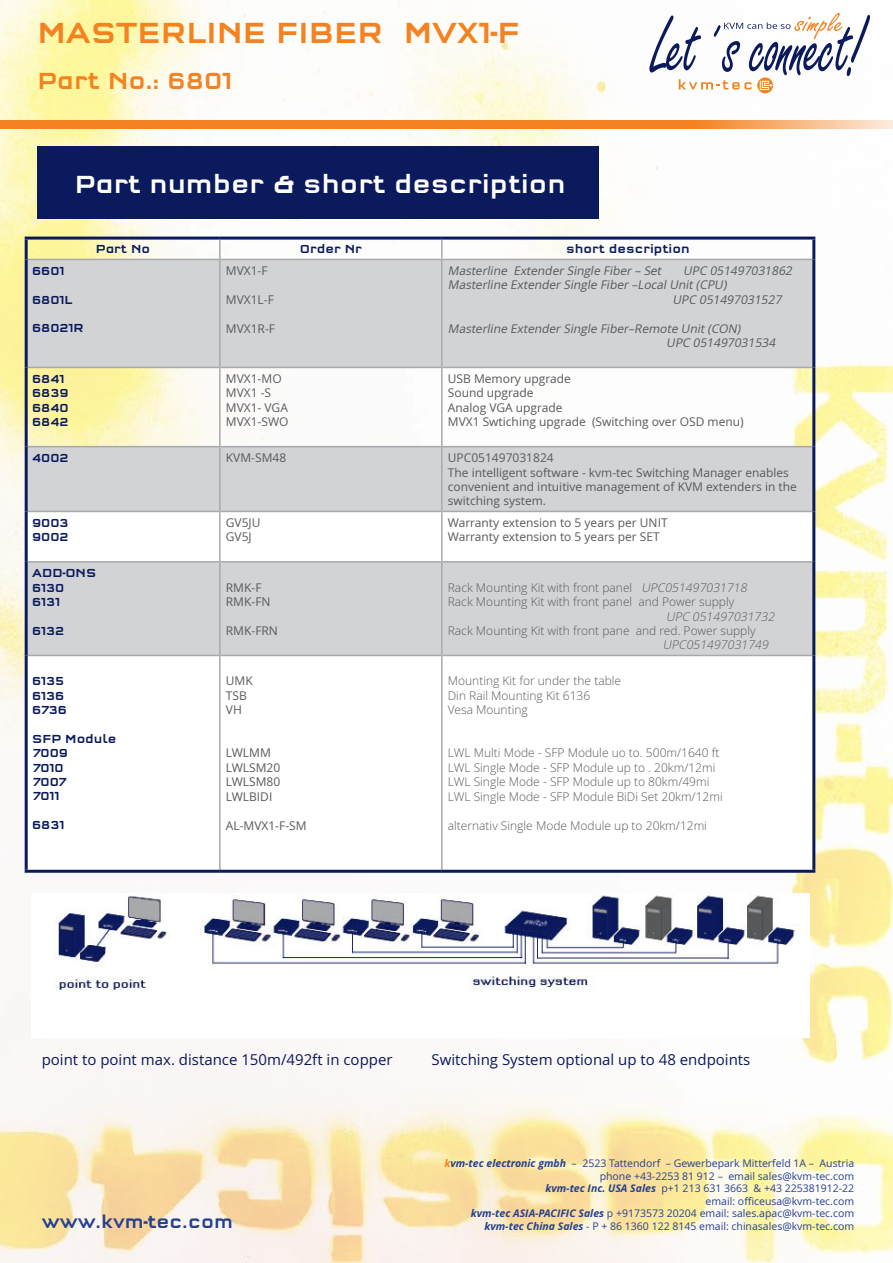
<style>
.page{position:relative;width:893px;height:1263px;background:#fff}
.page>*{position:absolute;margin:0;border:0;box-sizing:border-box;transform-origin:0 0}
.t1{font:500 30px "Q Type Square";color:#f58220}
.t2{font:500 25.5px "Q Type Square";color:#fff}
.t3{font:500 24px "Q Type Square";color:#f58220}
.t4{font:500 18px "Q Type Square";color:#25408f}
.t5{font:15px "Open Sans";color:#0a1a5d}
.t6{font:12px/14.4px "Open Sans";color:#58595b}
.t7{font:300 12px/14.4px "Open Sans";color:#58595b}
.t8{font:italic 12px/14.4px "Open Sans";color:#58595b}
.t9{font:500 12px/14.4px "Q Type Square";color:#0a1a5d}
.t10{font:italic 300 12px "Open Sans";color:#58595b}
.t11{font:10.5px/12.6px "Open Sans";color:#25408f;text-align:right}
.s1{font-style:italic}
.s2{font-weight:700;font-style:italic;color:#f58220}
.s3{font-weight:700;font-style:italic}
</style>
<div class="page">
<img style="left:0;top:0;width:893px;height:1263px">
<svg style="left:649px;top:13px;width:221px;height:80px"></svg>
<div style="left:37px;top:146px;width:562px;height:73px;background:#0a1a5d"></div>
<svg style="left:0;top:120px;width:893px;height:9px;background:#f58d35"></svg>
<svg style="left:28px;top:260px;width:784px;height:251px;fill:#d1d3d4"></svg>
<svg style="left:28px;top:512px;width:784px;height:358px"></svg>
<svg style="left:219px;top:240px;width:2px;height:19px"></svg>
<svg style="left:441px;top:240px;width:2px;height:19px"></svg>
<hr style="left:28px;top:259px;width:192px;height:1px;background:#a7a9ac">
<hr style="left:220px;top:259px;width:222px;height:1px;background:#a7a9ac">
<hr style="left:219px;top:260px;width:2px;height:107px;background:#a7a9ac">
<hr style="left:442px;top:259px;width:370px;height:1px;background:#a7a9ac">
<hr style="left:441px;top:260px;width:2px;height:107px;background:#a7a9ac">
<hr style="left:28px;top:367px;width:192px;height:1px;background:#a7a9ac">
<hr style="left:220px;top:367px;width:222px;height:1px;background:#a7a9ac">
<hr style="left:219px;top:368px;width:2px;height:78px;background:#a7a9ac">
<hr style="left:442px;top:367px;width:370px;height:1px;background:#a7a9ac">
<hr style="left:441px;top:368px;width:2px;height:78px;background:#a7a9ac">
<hr style="left:28px;top:446px;width:192px;height:1px;background:#a7a9ac">
<hr style="left:220px;top:446px;width:222px;height:1px;background:#a7a9ac">
<hr style="left:219px;top:447px;width:2px;height:64px;background:#a7a9ac">
<hr style="left:442px;top:446px;width:370px;height:1px;background:#a7a9ac">
<hr style="left:441px;top:447px;width:2px;height:64px;background:#a7a9ac">
<hr style="left:28px;top:511px;width:192px;height:1px;background:#a7a9ac">
<hr style="left:220px;top:511px;width:222px;height:1px;background:#a7a9ac">
<hr style="left:219px;top:512px;width:2px;height:49px;background:#a7a9ac">
<hr style="left:442px;top:511px;width:370px;height:1px;background:#a7a9ac">
<hr style="left:441px;top:512px;width:2px;height:49px;background:#a7a9ac">
<hr style="left:28px;top:561px;width:192px;height:2px;background:#a7a9ac">
<hr style="left:220px;top:561px;width:222px;height:2px;background:#a7a9ac">
<hr style="left:219px;top:563px;width:2px;height:92px;background:#a7a9ac">
<hr style="left:442px;top:561px;width:370px;height:2px;background:#a7a9ac">
<hr style="left:441px;top:563px;width:2px;height:92px;background:#a7a9ac">
<hr style="left:28px;top:655px;width:192px;height:1px;background:#a7a9ac">
<hr style="left:220px;top:655px;width:222px;height:1px;background:#a7a9ac">
<hr style="left:219px;top:656px;width:2px;height:214px;background:#a7a9ac">
<hr style="left:442px;top:655px;width:370px;height:1px;background:#a7a9ac">
<hr style="left:441px;top:656px;width:2px;height:214px;background:#a7a9ac">
<hr style="left:25px;top:237px;width:195px;height:3px;background:#0a1a5d">
<hr style="left:25px;top:240px;width:3px;height:19px;background:#0a1a5d">
<hr style="left:220px;top:237px;width:222px;height:3px;background:#0a1a5d">
<hr style="left:442px;top:237px;width:373px;height:3px;background:#0a1a5d">
<hr style="left:812px;top:240px;width:3px;height:19px;background:#0a1a5d">
<hr style="left:25px;top:259px;width:3px;height:108px;background:#0a1a5d">
<hr style="left:812px;top:259px;width:3px;height:108px;background:#0a1a5d">
<hr style="left:25px;top:367px;width:3px;height:80px;background:#0a1a5d">
<hr style="left:812px;top:367px;width:3px;height:80px;background:#0a1a5d">
<hr style="left:25px;top:447px;width:3px;height:64px;background:#0a1a5d">
<hr style="left:812px;top:447px;width:3px;height:64px;background:#0a1a5d">
<hr style="left:25px;top:511px;width:3px;height:51px;background:#0a1a5d">
<hr style="left:812px;top:511px;width:3px;height:51px;background:#0a1a5d">
<hr style="left:25px;top:562px;width:3px;height:93px;background:#0a1a5d">
<hr style="left:812px;top:562px;width:3px;height:93px;background:#0a1a5d">
<hr style="left:25px;top:655px;width:3px;height:215px;background:#0a1a5d">
<hr style="left:812px;top:655px;width:3px;height:215px;background:#0a1a5d">
<hr style="left:25px;top:870px;width:195px;height:3px;background:#0a1a5d">
<hr style="left:220px;top:870px;width:222px;height:3px;background:#0a1a5d">
<hr style="left:442px;top:870px;width:373px;height:3px;background:#0a1a5d">
<img style="left:31px;top:894px;width:778px;height:144px">
<h1 class="t1" style="left:37px;top:15px;width:484px">MASTERLINE FIBER MVX1-F</h1>
<h3 class="t3" style="left:37px;top:67px;width:196px">Part No.: 6801</h3>
<h2 class="t2" style="left:75px;top:169px;width:492px">Part number &amp; short description</h2>
<p class="t9" style="left:32px;top:264px;width:34px">6601</p>
<p class="t9" style="left:32px;top:292px;width:42px">6801L</p>
<p class="t9" style="left:32px;top:321px;width:53px">68021R</p>
<p class="t9" style="left:96px;top:242px;width:56px">Part No</p>
<p class="t9" style="left:300px;top:242px;width:64px">Order Nr</p>
<p class="t9" style="left:566px;top:242px;width:125px">short description</p>
<p class="t6" style="left:226px;top:264px;width:43px">MVX1-F</p>
<p class="t6" style="left:226px;top:292px;width:50px">MVX1L-F</p>
<p class="t6" style="left:226px;top:321px;width:51px">MVX1R-F</p>
<p class="t8" style="left:448px;top:264px;width:217px">Masterline Extender Single Fiber – Set</p>
<p class="t8" style="left:683px;top:264px;width:113px">UPC 051497031862</p>
<p class="t8" style="left:448px;top:278px;width:283px">Masterline Extender Single Fiber –LocalUnit(CPU)</p>
<p class="t8" style="left:672px;top:292px;width:113px">UPC 051497031527</p>
<p class="t8" style="left:666px;top:321px;width:113px;text-indent:-218px">Masterline Extender Single Fiber–Remote Unit(CON)<br>UPC 051497031534</p>
<p class="t9" style="left:32px;top:372px;width:38px">6841<br>6839<br>6840<br>6842</p>
<p class="t6" style="left:226px;top:372px;width:64px">MVX1-MO<br>MVX1 -S<br>MVX1- VGA<br>MVX1-SWO</p>
<p class="t6" style="left:448px;top:372px;width:297px">USB Memory upgrade<br>Sound upgrade<br>Analog VGA upgrade<br>MVX1 Swtiching upgrade (Switching over OSD menu)</p>
<p class="t9" style="left:32px;top:451px;width:38px">4002</p>
<p class="t6" style="left:226px;top:451px;width:62px">KVM-SM48</p>
<p class="t6" style="left:448px;top:451px;width:351px">UPC051497031824<br>The intelligent software - kvm-tec Switching Manager enables convenient and intuitive management of KVM extenders in the switching system.</p>
<p class="t9" style="left:32px;top:516px;width:38px">9003<br>9002</p>
<p class="t6" style="left:226px;top:516px;width:36px">GV5JU<br>GV5J</p>
<p class="t6" style="left:448px;top:516px;width:221px">Warranty extension to 5 years per UNIT<br>Warranty extension to 5 years per SET</p>
<p class="t9" style="left:32px;top:566px;width:66px">ADD-ONS<br>6130<br>6131</p>
<p class="t9" style="left:32px;top:624px;width:34px">6132</p>
<p class="t7" style="left:448px;top:580px;width:303px">Rack Mounting Kit with front panel <span class="s1">UPC051497031718<br></span>Rack Mounting Kit with front panel and Power supply</p>
<p class="t10" style="left:666px;top:609px;width:112px">UPC 051497031732</p>
<p class="t7" style="left:448px;top:624px;width:309px">Rack Mounting Kit with front pane and red. Power supply</p>
<p class="t10" style="left:663px;top:638px;width:109px">UPC051497031749</p>
<p class="t6" style="left:226px;top:580px;width:46px">RMK-F<br>RMK-FN</p>
<p class="t6" style="left:226px;top:624px;width:54px">RMK-FRN</p>
<p class="t9" style="left:32px;top:674px;width:36px">6135<br>6136<br>6736</p>
<p class="t9" style="left:32px;top:732px;width:86px">SFP Module<br>7009<br>7010<br>7007<br>7011</p>
<p class="t9" style="left:32px;top:818px;width:34px">6831</p>
<p class="t6" style="left:226px;top:674px;width:28px">UMK<br>TSB<br>VH</p>
<p class="t6" style="left:226px;top:746px;width:56px">LWLMM<br>LWLSM20<br>LWLSM80<br>LWLBIDI</p>
<p class="t6" style="left:226px;top:818px;width:82px">AL-MVX1-F-SM</p>
<p class="t7" style="left:448px;top:674px;width:175px">Mounting Kit for under the table<br>Din Rail Mounting Kit 6136<br>Vesa Mounting</p>
<p class="t7" style="left:448px;top:746px;width:276px">LWL Multi Mode - SFP Module uo to. 500m/1640 ft LWL Single Mode - SFP Module up to . 20km/12mi LWL Single Mode - SFP Module up to 80km/49mi LWL Single Mode - SFP Module BiDi Set 20km/12mi</p>
<p class="t7" style="left:448px;top:818px;width:261px">alternativ Single Mode Module up to 20km/12mi</p>
<p class="t5" style="left:42px;top:1051px;width:352px">point to point max. distance 150m/492ft in copper</p>
<p class="t5" style="left:432px;top:1051px;width:320px">Switching System optional up to 48 endpoints</p>
<h3 class="t4" style="left:42px;top:1211px;width:193px">www.kvm-tec.com</h3>
<p class="t11" style="left:444px;top:1157px;width:411px"><span class="s2">k</span><span class="s3">vm-tec electronic gmbh</span> – 2523 Tattendorf – Gewerbepark Mitterfeld 1A – Austria phone +43-2253 81 912 – email sales@kvm-tec.com<br><span class="s3">kvm-tec Inc. USA Sales</span> p+1 213 631 3663 &amp; +43 225381912-22<br>email: officeusa@kvm-tec.com<br><span class="s3">kvm-tec ASIA-PACIFIC Sales</span> p +9173573 20204 email: sales.apac@kvm-tec.com <span class="s3">kvm-tec China Sales</span> - P + 86 1360 122 8145 email: chinasales@kvm-tec.com</p>
</div>
